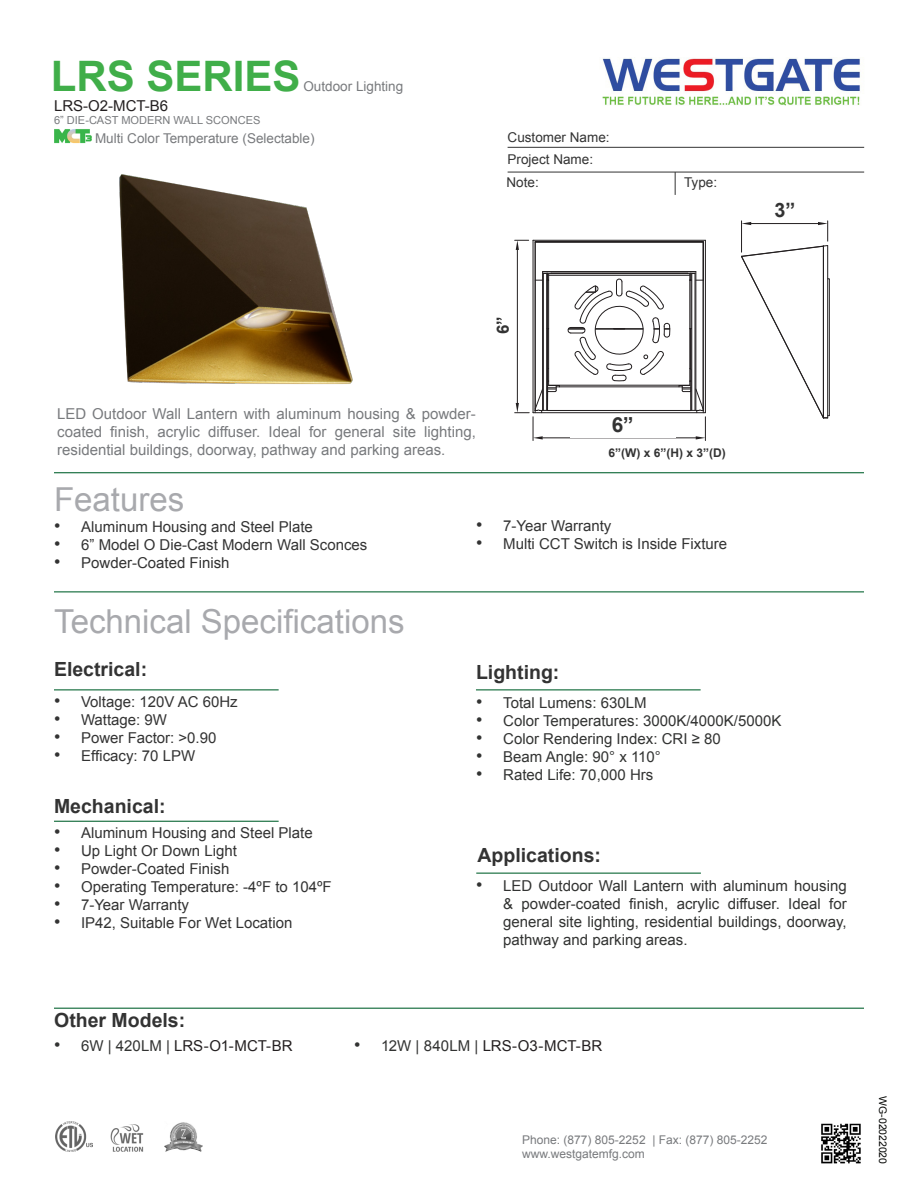
<style>
.page{position:relative;width:918px;height:1188px;background:#fff}
.page>*{position:absolute;margin:0;border:0;box-sizing:border-box;transform-origin:0 0}
.t1{font:700 42px "Arial";color:#40ae49}
.t2{font:33px "Arial";color:#a8a9ad}
.t3{font:700 20.7px "Arial";color:#333}
.t4{font:700 19.8px "Arial";color:#333}
.t5{font:700 19.5px "Arial";color:#333}
.t6{font:700 16.8px "Arial";color:#333}
.t7{font:15px "Arial";color:#333}
.t8{font:15px/18px "Arial";color:#323332;text-align:justify}
.t9{font:15px/18px "Arial";color:#787a7d;text-align:justify}
.t10{font:15px "Arial";color:#231f20}
.t11{font:15px "Arial";color:#323232}
.t12{font:13.5px "Arial";color:#787a7d}
.t13{font:13.5px "Arial";color:#333}
.t14{font:12px "Arial";color:#787a7d}
.t15{font:700 12px "Arial";color:#333}
.t16{font:11.1px "Arial";color:#787a7d}
.t17{font:10.5px "Arial";letter-spacing:-.005em;color:#040503}
.s1{font-size:18px}
.s2{font-size:18px;color:#323332}
.s3{color:#323332}
.s4{color:#333}
</style>
<div class="page">
<hr style="left:54px;top:472px;width:810px;height:1px;background:#0d6736">
<hr style="left:508px;top:147px;width:356px;height:1px;background:#333">
<svg style="left:675px;top:173px;width:1px;height:22px"></svg>
<hr style="left:508px;top:172px;width:356px;height:1px;background:#333">
<hr style="left:54px;top:591px;width:810px;height:1px;background:#0d6736">
<hr style="left:54px;top:689px;width:225px;height:1px;background:#0d6736">
<hr style="left:476px;top:689px;width:225px;height:1px;background:#0d6736">
<hr style="left:54px;top:821px;width:225px;height:1px;background:#0d6736">
<img style="left:602px;top:58px;width:258px;height:48px">
<hr style="left:476px;top:873px;width:225px;height:1px;background:#0d6736">
<img style="left:821px;top:1123px;width:40px;height:41px">
<img style="left:54px;top:129px;width:38px;height:15px">
<img style="left:56px;top:1122px;width:36px;height:30px">
<img style="left:165px;top:1122px;width:38px;height:30px">
<img style="left:110px;top:1124px;width:34px;height:28px">
<img style="left:119px;top:174px;width:234px;height:210px">
<hr style="left:54px;top:1008px;width:810px;height:1px;background:#0d6736">
<svg style="left:514px;top:239px;width:316px;height:199px"></svg>
<hr style="left:705px;top:240px;width:1px;height:172px;background:#231f20">
<hr style="left:703px;top:242px;width:1px;height:171px;background:#231f20">
<hr style="left:533px;top:240px;width:172px;height:1px;background:#231f20">
<hr style="left:535px;top:242px;width:168px;height:1px;background:#231f20">
<hr style="left:696px;top:272px;width:1px;height:139px;background:#231f20">
<hr style="left:695px;top:273px;width:1px;height:137px;background:#231f20">
<hr style="left:692px;top:273px;width:1px;height:137px;background:#231f20">
<hr style="left:691px;top:273px;width:1px;height:138px;background:#231f20">
<hr style="left:690px;top:274px;width:1px;height:112px;background:#231f20">
<hr style="left:543px;top:271px;width:153px;height:1px;background:#231f20">
<hr style="left:549px;top:273px;width:141px;height:1px;background:#231f20">
<hr style="left:549px;top:275px;width:141px;height:1px;background:#231f20">
<svg style="left:687px;top:273px;width:16px;height:8px"></svg>
<hr style="left:549px;top:385px;width:141px;height:1px;background:#231f20">
<hr style="left:556px;top:387px;width:126px;height:1px;background:#231f20">
<hr style="left:548px;top:274px;width:1px;height:112px;background:#231f20">
<svg style="left:536px;top:273px;width:16px;height:8px"></svg>
<hr style="left:547px;top:273px;width:1px;height:138px;background:#231f20">
<hr style="left:546px;top:273px;width:1px;height:137px;background:#231f20">
<hr style="left:543px;top:273px;width:1px;height:137px;background:#231f20">
<hr style="left:542px;top:272px;width:1px;height:139px;background:#231f20">
<hr style="left:535px;top:242px;width:1px;height:171px;background:#231f20">
<hr style="left:533px;top:240px;width:1px;height:172px;background:#231f20">
<hr style="left:547px;top:410px;width:144px;height:1px;background:#231f20">
<hr style="left:533px;top:412px;width:172px;height:1px;background:#231f20">
<svg style="left:567px;top:278px;width:104px;height:104px"></svg>
<hr style="left:543px;top:438px;width:153px;height:1px;background:#231f20">
<svg style="left:679px;top:368px;width:27px;height:73px"></svg>
<hr style="left:517px;top:250px;width:1px;height:153px;background:#231f20">
<svg style="left:515px;top:240px;width:14px;height:10px"></svg>
<svg style="left:515px;top:368px;width:45px;height:73px"></svg>
<svg style="left:741px;top:220px;width:88px;height:199px"></svg>
<div style="left:570px;top:417px;width:105px;height:20px;background:#fff"></div>
<div style="left:753px;top:202px;width:64px;height:21px;background:#fff"></div>
<p class="t1" style="left:51px;top:48px;width:251px">LRS SERIES</p>
<p class="t12" style="left:303px;top:77px;width:101px">Outdoor Lighting</p>
<p class="t12" style="left:95px;top:130px;width:221px">Multi Color Temperature (Selectable)</p>
<p class="t10" style="left:54px;top:96px;width:116px">LRS-O2-MCT-B6</p>
<p class="t16" style="left:54px;top:113px;width:208px">6” DIE-CAST MODERN WALL SCONCES</p>
<p class="t13" style="left:508px;top:128px;width:104px">Customer Name:</p>
<p class="t13" style="left:508px;top:150px;width:87px">Project Name:</p>
<p class="t13" style="left:507px;top:173px;width:34px">Note:</p>
<p class="t13" style="left:684px;top:173px;width:35px">Type:</p>
<p class="t4" style="left:775px;top:197px;width:22px">3”</p>
<p class="t6" style="left:492px;top:334px;width:19px;rotate:-90deg">6”</p>
<p class="t9" style="left:57px;top:405px;width:420px">LED Outdoor Wall Lantern with aluminum housing &amp; powder&shy;coated finish, acrylic diffuser. Ideal for general site lighting, residential buildings, doorway, pathway and parking areas.</p>
<p class="t2" style="left:54px;top:478px;width:132px">Features</p>
<p class="t3" style="left:612px;top:411px;width:23px">6”</p>
<p class="t15" style="left:609px;top:445px;width:119px">6”(W) x 6”(H) x 3”(D)</p>
<p class="t7" style="left:54px;top:517px;width:260px"><span class="s1">•</span> Aluminum Housing and Steel Plate</p>
<p class="t7" style="left:54px;top:535px;width:315px"><span class="s1">•</span> 6” Model O Die-Cast Modern Wall Sconces</p>
<p class="t11" style="left:54px;top:553px;width:177px"><span class="s1">•</span> Powder-Coated Finish</p>
<p class="t2" style="left:54px;top:599px;width:352px">Technical Specifications</p>
<p class="t5" style="left:54px;top:657px;width:95px">Electrical:</p>
<p class="t7" style="left:54px;top:692px;width:185px"><span class="s1">•</span> Voltage: 120V AC 60Hz</p>
<p class="t7" style="left:54px;top:710px;width:115px"><span class="s1">•</span> Wattage: 9W</p>
<p class="t7" style="left:54px;top:728px;width:164px"><span class="s1">•</span> Power Factor: &gt;0.90</p>
<p class="t7" style="left:54px;top:746px;width:143px"><span class="s1">•</span> Efficacy: 70 LPW</p>
<p class="t5" style="left:54px;top:794px;width:113px">Mechanical:</p>
<p class="t7" style="left:54px;top:823px;width:260px"><span class="s1">•</span> Aluminum Housing and Steel Plate</p>
<p class="t7" style="left:54px;top:841px;width:184px"><span class="s1">•</span> Up Light Or Down Light</p>
<p class="t7" style="left:54px;top:859px;width:177px"><span class="s1">•</span> Powder-Coated Finish</p>
<p class="t7" style="left:54px;top:877px;width:279px"><span class="s1">•</span> Operating Temperature: -4ºF to 104ºF</p>
<p class="t7" style="left:54px;top:895px;width:137px"><span class="s1">•</span> 7-Year Warranty</p>
<p class="t7" style="left:54px;top:913px;width:240px"><span class="s1">•</span> IP42, Suitable For Wet Location</p>
<p class="t7" style="left:476px;top:516px;width:137px"><span class="s1">•</span> 7-Year Warranty</p>
<p class="t7" style="left:476px;top:534px;width:252px"><span class="s1">•</span> Multi CCT Switch is Inside Fixture</p>
<p class="t5" style="left:476px;top:660px;width:85px">Lighting:</p>
<p class="t8" style="left:476px;top:694px;width:172px"><span class="s1">•</span> Total Lumens: 630LM</p>
<p class="t8" style="left:476px;top:712px;width:307px"><span class="s1">•</span> Color Temperatures: 3000K/4000K/5000K</p>
<p class="t8" style="left:476px;top:730px;width:246px"><span class="s1">•</span> Color Rendering Index: CRI ≥ 80</p>
<p class="t8" style="left:476px;top:748px;width:186px"><span class="s1">•</span> Beam Angle: 90° x 110°</p>
<p class="t8" style="left:476px;top:766px;width:179px"><span class="s1">•</span> Rated Life: 70,000 Hrs</p>
<p class="t5" style="left:478px;top:842px;width:125px">Applications:</p>
<p class="t8" style="left:503px;top:877px;width:345px;text-indent:-27px"><span class="s1">•</span> LED Outdoor Wall Lantern with aluminum housing &amp; powder-coated finish, acrylic diffuser. Ideal for general site lighting, residential buildings, doorway, pathway and parking areas.</p>
<p class="t5" style="left:54px;top:1008px;width:133px">Other Models:</p>
<p class="t10" style="left:54px;top:1036px;width:240px"><span class="s2">•</span> <span class="s3">6W | 420LM</span> <span class="s4">|</span> LRS-O1-MCT-BR</p>
<p class="t10" style="left:354px;top:1036px;width:250px"><span class="s2">•</span> <span class="s3">12W | 840LM</span> <span class="s4">|</span> LRS-O3-MCT-BR</p>
<p class="t14" style="left:522px;top:1132px;width:247px">Phone: (877) 805-2252 | Fax: (877) 805-2252</p>
<p class="t14" style="left:522px;top:1146px;width:124px">www.westgatemfg.com</p>
<p class="t17" style="left:890px;top:1096px;width:69px;rotate:90deg">WG-02022020</p>
</div>
